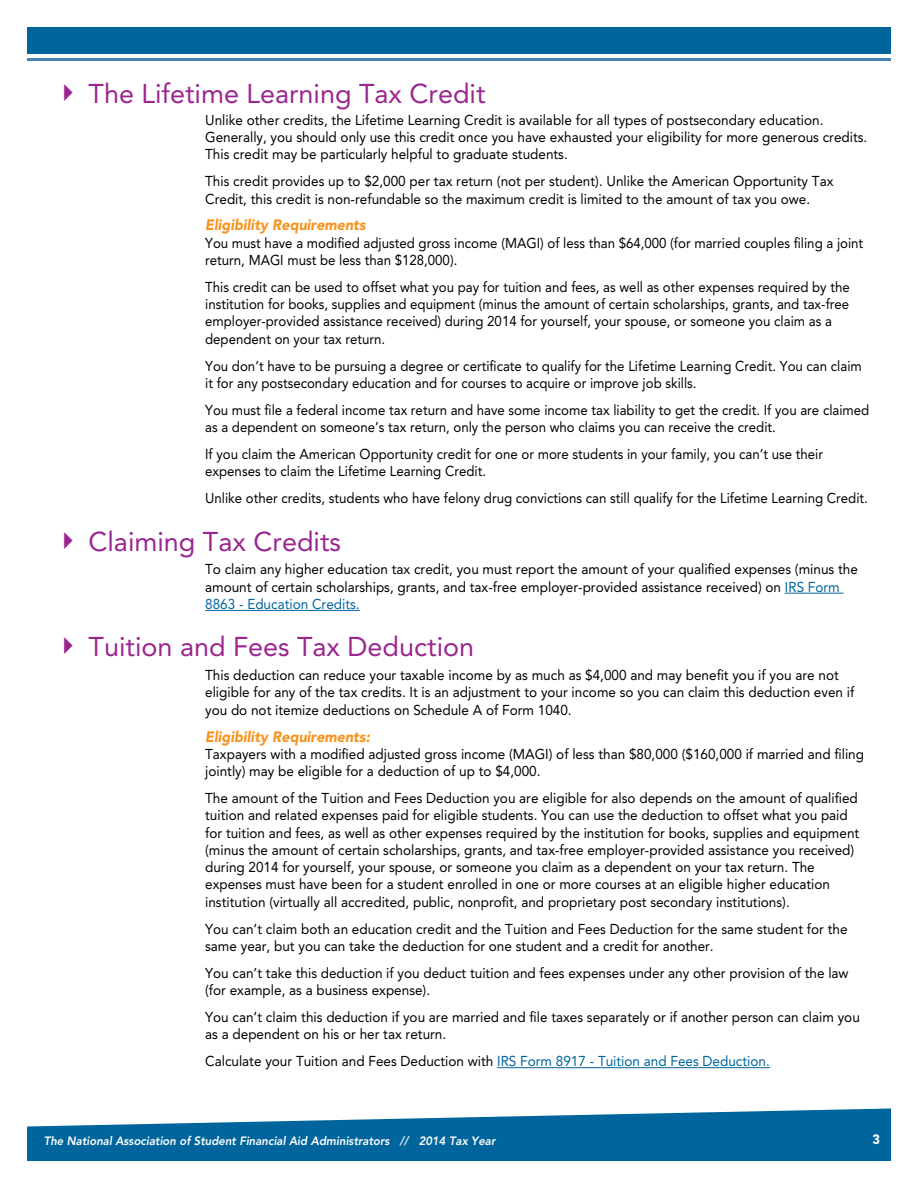
<style>
.page{position:relative;width:918px;height:1188px;background:#fff}
.page>*{position:absolute;margin:0;border:0;box-sizing:border-box;transform-origin:0 0}
.t1{font:27px "Avenir LT Std";color:#9a258f}
.t2{font:italic 900 15px "Avenir LT Std";color:#f7941e;scale:.95 1}
.t3{font:14.25px/17.2px "Avenir LT Std";color:#000;scale:.95 1}
.t4{font:14.25px/17.2px "Avenir LT Std";color:#000;scale:.93 1}
.t5{font:900 13.5px "Avenir LT Std";color:#fff;scale:.95 1}
.t6{font:italic 800 12px "Avenir LT Std";color:#fff;scale:.95 1}
.s1{color:#00649d}
</style>
<div class="page">
<div style="left:27px;top:1134px;width:864px;height:27px;background:#00649d"></div>
<svg style="left:27px;top:1108px;width:864px;height:26px"></svg>
<div style="left:27px;top:27px;width:864px;height:27px;background:#00649d"></div>
<hr style="left:27px;top:58px;width:864px;height:3px;background:#4383b3">
<hr style="left:785px;top:593px;width:59px;height:1px;background:#00649d">
<hr style="left:205px;top:610px;width:155px;height:1px;background:#00649d">
<hr style="left:497px;top:1067px;width:273px;height:1px;background:#00649d">
<h1 class="t1" style="left:54px;top:78px;width:433px">✔ The Lifetime Learning Tax Credit</h1>
<p class="t3" style="left:205px;top:111px;width:699px">Unlike other credits, the Lifetime Learning Credit is available for all types of postsecondary education.<br>Generally, you should only use this credit once you have exhausted your eligibility for more generous credits.<br>This credit may be particularly helpful to graduate students.</p>
<p class="t3" style="left:205px;top:173px;width:663px">This credit provides up to $2,000 per tax return (not per student). Unlike the American Opportunity Tax<br>Credit, this credit is non-refundable so the maximum credit is limited to the amount of tax you owe.</p>
<p class="t2" style="left:205px;top:216px;width:170px">Eligibility Requirements</p>
<p class="t4" style="left:205px;top:234px;width:709px">You must have a modified adjusted gross income (MAGI) of less than $64,000 (for married couples filing a joint return, MAGI must be less than $128,000).</p>
<p class="t4" style="left:205px;top:278px;width:695px">This credit can be used to offset what you pay for tuition and fees, as well as other expenses required by the institution for books, supplies and equipment (minus the amount of certain scholarships, grants, and tax-free employer-provided assistance received) during 2014 for yourself, your spouse, or someone you claim as a dependent on your tax return.</p>
<p class="t4" style="left:205px;top:357px;width:708px">You don’t have to be pursuing a degree or certificate to qualify for the Lifetime Learning Credit. You can claim it for any postsecondary education and for courses to acquire or improve job skills.</p>
<p class="t4" style="left:205px;top:401px;width:716px">You must file a federal income tax return and have some income tax liability to get the credit. If you are claimed as a dependent on someone’s tax return, only the person who claims you can receive the credit.</p>
<p class="t4" style="left:205px;top:446px;width:666px">If you claim the American Opportunity credit for one or more students in your family, you can’t use their expenses to claim the Lifetime Learning Credit.</p>
<p class="t4" style="left:205px;top:490px;width:714px">Unlike other credits, students who have felony drug convictions can still qualify for the Lifetime Learning Credit.</p>
<h1 class="t1" style="left:54px;top:526px;width:289px">✔ Claiming Tax Credits</h1>
<p class="t3" style="left:205px;top:561px;width:689px">To claim any higher education tax credit, you must report the amount of your qualified expenses (minus the amount of certain scholarships, grants, and tax-free employer-provided assistance received) on <span class="s1">IRS Form<br>8863 - Education Credits.</span></p>
<h1 class="t1" style="left:54px;top:631px;width:422px">✔ Tuition and Fees Tax Deduction</h1>
<p class="t3" style="left:205px;top:667px;width:685px">This deduction can reduce your taxable income by as much as $4,000 and may benefit you if you are not eligible for any of the tax credits. It is an adjustment to your income so you can claim this deduction even if you do not itemize deductions on Schedule A of Form 1040.</p>
<p class="t2" style="left:205px;top:727px;width:175px">Eligibility Requirements:</p>
<p class="t3" style="left:205px;top:745px;width:695px">Taxpayers with a modified adjusted gross income (MAGI) of less than $80,000 ($160,000 if married and filing jointly) may be eligible for a deduction of up to $4,000.</p>
<p class="t3" style="left:205px;top:790px;width:690px">The amount of the Tuition and Fees Deduction you are eligible for also depends on the amount of qualified tuition and related expenses paid for eligible students. You can use the deduction to offset what you paid for tuition and fees, as well as other expenses required by the institution for books, supplies and equipment (minus the amount of certain scholarships, grants, and tax-free employer-provided assistance you received) during 2014 for yourself, your spouse, or someone you claim as a dependent on your tax return. The expenses must have been for a student enrolled in one or more courses at an eligible higher education institution (virtually all accredited, public, nonprofit, and proprietary post secondary institutions).</p>
<p class="t3" style="left:205px;top:920px;width:678px">You can’t claim both an education credit and the Tuition and Fees Deduction for the same student for the same year, but you can take the deduction for one student and a credit for another.</p>
<p class="t3" style="left:205px;top:964px;width:679px">You can’t take this deduction if you deduct tuition and fees expenses under any other provision of the law (for example, as a business expense).</p>
<p class="t3" style="left:205px;top:1009px;width:691px">You can’t claim this deduction if you are married and file taxes separately or if another person can claim you as a dependent on his or her tax return.</p>
<p class="t3" style="left:205px;top:1053px;width:596px">Calculate your Tuition and Fees Deduction with <span class="s1">IRS Form 8917 - Tuition and Fees Deduction.</span></p>
<p class="t6" style="left:44px;top:1133px;width:477px">The National Association of Student Financial Aid Administrators // 2014 Tax Year</p>
<p class="t5" style="left:873px;top:1131px;width:9px">3</p>
</div>
